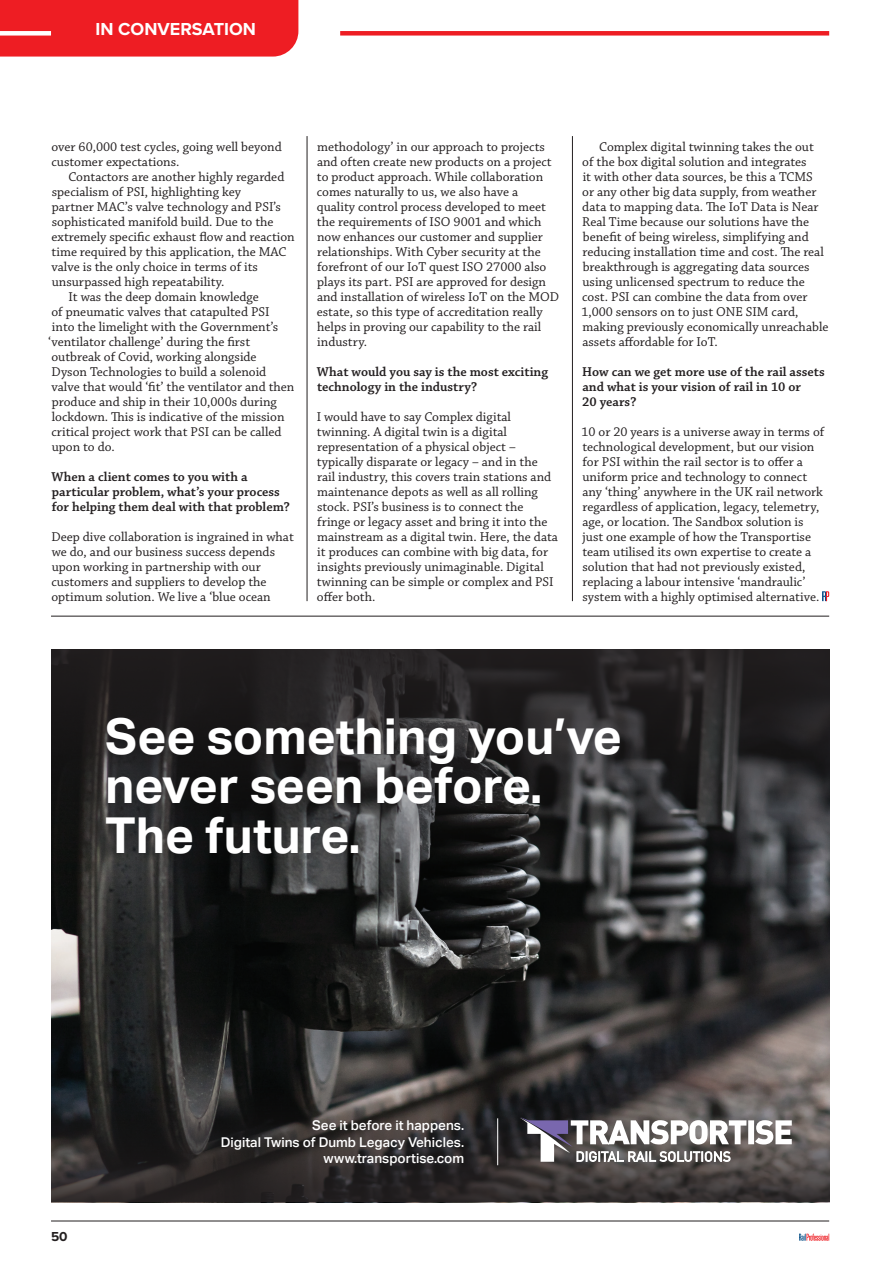
<style>
.page{position:relative;width:893px;height:1263px;background:#fff}
.page>*{position:absolute;margin:0;border:0;box-sizing:border-box;transform-origin:0 0}
.t1{font:700 49.5px/49.5px "Aktiv Grotesk";color:#fff}
.t2{font:700 18px "Proxima Nova";color:#fff}
.TYPE{font:13.5px/15px "Chaparral Pro";color:#231f20}
.TYPE-2{font:600 13.5px/15px "Chaparral Pro";color:#231f20}
.t3{font:500 13.5px/16.2px "Aktiv Grotesk";color:#fff;text-align:right}
.t4{font:700 13.5px "Proxima Nova";color:#231f20}
</style>
<div class="page">
<hr style="left:51px;top:1220px;width:778px;height:1px;background:#231f20">
<svg style="left:799px;top:1234px;width:30px;height:7px"></svg>
<div style="left:0;top:0;width:298px;height:57px;background:#ee1d23"></div>
<div style="left:340px;top:31px;width:489px;height:5px;background:#ee1d23"></div>
<div style="left:0;top:31px;width:51px;height:5px;background:#fff"></div>
<img style="left:51px;top:872px;width:778px;height:207px">
<svg style="left:51px;top:649px;width:778px;height:223px;background:#2b2a2b"></svg>
<svg style="left:51px;top:1079px;width:778px;height:123px;background:#363232"></svg>
<svg style="left:520px;top:1117px;width:272px;height:45px"></svg>
<hr style="left:497px;top:1118px;width:1px;height:47px;background:#fff">
<svg style="left:822px;top:591px;width:7px;height:10px"></svg>
<hr style="left:51px;top:616px;width:778px;height:1px;background:#231f20">
<hr style="left:307px;top:136px;width:1px;height:465px;background:#231f20">
<hr style="left:572px;top:136px;width:1px;height:465px;background:#231f20">
<p class="t2" style="left:96px;top:16px;width:162px">IN CONVERSATION</p>
<p class="TYPE" style="left:51px;top:140px;width:232px">over 60,000 test cycles, going well beyond customer expectations.</p>
<p class="TYPE" style="left:51px;top:170px;width:245px;text-indent:17px">Contactors are another highly regarded specialism of PSI, highlighting key<br>partner MAC’s valve technology and PSI’s sophisticated manifold build. Due to the extremely specific exhaust flow and reaction time required by this application, the MAC valve is the only choice in terms of its unsurpassed high repeatability.</p>
<p class="TYPE" style="left:48px;top:290px;width:248px;text-indent:20px">It was the deep domain knowledge<br>of pneumatic valves that catapulted PSI<br>into the limelight with the Government’s ‘ventilator challenge’ during the first outbreak of Covid, working alongside<br>Dyson Technologies to build a solenoid valve that would ‘fit’ the ventilator and then produce and ship in their 10,000s during lockdown. This is indicative of the mission critical project work that PSI can be called upon to do.</p>
<p class="TYPE-2" style="left:51px;top:470px;width:240px">When a client comes to you with a particular problem, what’s your process for helping them deal with that problem?</p>
<p class="TYPE" style="left:51px;top:530px;width:244px">Deep dive collaboration is ingrained in what we do, and our business success depends upon working in partnership with our customers and suppliers to develop the optimum solution. We live a ‘blue ocean</p>
<p class="TYPE" style="left:317px;top:140px;width:244px">methodology’ in our approach to projects and often create new products on a project to product approach. While collaboration comes naturally to us, we also have a quality control process developed to meet the requirements of ISO 9001 and which now enhances our customer and supplier relationships. With Cyber security at the forefront of our IoT quest ISO 27000 also plays its part. PSI are approved for design and installation of wireless IoT on the MOD estate, so this type of accreditation really helps in proving our capability to the rail industry.</p>
<p class="TYPE-2" style="left:317px;top:365px;width:233px">What would you say is the most exciting technology in the industry?</p>
<p class="TYPE" style="left:317px;top:410px;width:243px">I would have to say Complex digital twinning. A digital twin is a digital representation of a physical object – typically disparate or legacy – and in the rail industry, this covers train stations and maintenance depots as well as all rolling stock. PSI’s business is to connect the fringe or legacy asset and bring it into the mainstream as a digital twin. Here, the data it produces can combine with big data, for insights previously unimaginable. Digital twinning can be simple or complex and PSI offer both.</p>
<p class="TYPE" style="left:581px;top:140px;width:249px;text-indent:18px">Complex digital twinning takes the out of the box digital solution and integrates<br>it with other data sources, be this a TCMS<br>or any other big data supply, from weather data to mapping data. The IoT Data is Near Real Time because our solutions have the benefit of being wireless, simplifying and reducing installation time and cost. The real breakthrough is aggregating data sources using unlicensed spectrum to reduce the cost. PSI can combine the data from over 1,000 sensors on to just ONE SIM card, making previously economically unreachable assets affordable for IoT.</p>
<p class="TYPE-2" style="left:582px;top:365px;width:244px">How can we get more use of the rail assets and what is your vision of rail in 10 or<br>20 years?</p>
<p class="TYPE" style="left:581px;top:425px;width:244px">10 or 20 years is a universe away in terms of technological development, but our vision for PSI within the rail sector is to offer a uniform price and technology to connect any ‘thing’ anywhere in the UK rail network regardless of application, legacy, telemetry, age, or location. The Sandbox solution is just one example of how the Transportise team utilised its own expertise to create a solution that had not previously existed, replacing a labour intensive ‘mandraulic’ system with a highly optimised alternative.</p>
<p class="t1" style="left:105px;top:712px;width:519px">See something you’ve never seen before.<br>The future.</p>
<p class="t4" style="left:51px;top:1226px;width:18px">50</p>
<p class="t3" style="left:221px;top:1118px;width:245px">See it before it happens.<br>Digital Twins of Dumb Legacy Vehicles. www.transportise.com</p>
</div>
